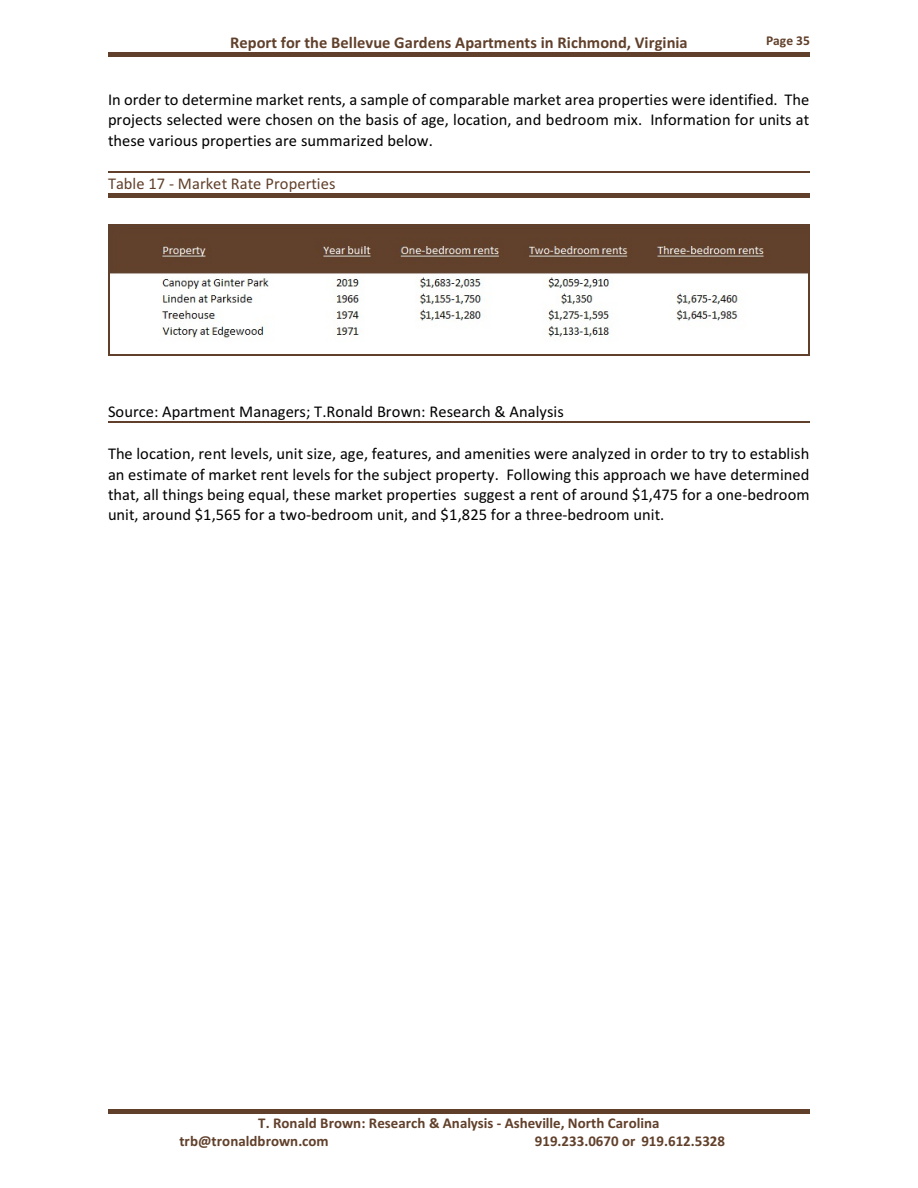
<style>
.page{position:relative;width:918px;height:1188px;background:#fff}
.page>*{position:absolute;margin:0;border:0;box-sizing:border-box;transform-origin:0 0}
.t1{font:16.5px/20.4px "Calibri";color:#000;text-align:justify}
.t2{font:700 16.5px "Calibri";color:#61402b}
.t3{font:16.5px "Calibri";color:#61402b}
.t4{font:700 15px/18.1px "Calibri";color:#61402b}
.t5{font:700 13.5px "Calibri";color:#61402b}
</style>
<div class="page">
<hr style="left:108px;top:53px;width:702px;height:4px;background:#61402b">
<img style="left:109px;top:226px;width:700px;height:128px">
<hr style="left:108px;top:224px;width:1px;height:131px;background:#61402b">
<hr style="left:809px;top:224px;width:1px;height:131px;background:#61402b">
<hr style="left:108px;top:224px;width:702px;height:2px;background:#61402b">
<hr style="left:108px;top:354px;width:702px;height:1px;background:#61402b">
<hr style="left:108px;top:171px;width:702px;height:2px;background:#61402b">
<hr style="left:108px;top:193px;width:702px;height:4px;background:#61402b">
<hr style="left:108px;top:421px;width:702px;height:2px;background:#61402b">
<hr style="left:108px;top:1109px;width:702px;height:4px;background:#61402b">
<p class="t2" style="left:230px;top:36px;width:459px">Report for the Bellevue Gardens Apartments in Richmond, Virginia</p>
<p class="t5" style="left:766px;top:35px;width:45px">Page 35</p>
<p class="t1" style="left:108px;top:91px;width:703px">In order to determine market rents, a sample of comparable market area properties were identified. The projects selected were chosen on the basis of age, location, and bedroom mix. Information for units at these various properties are summarized below.</p>
<p class="t3" style="left:108px;top:176px;width:229px">Table 17 - Market Rate Properties</p>
<p class="t1" style="left:108px;top:402px;width:457px">Source: Apartment Managers; T.Ronald Brown: Research &amp; Analysis</p>
<p class="t1" style="left:108px;top:445px;width:703px">The location, rent levels, unit size, age, features, and amenities were analyzed in order to try to establish an estimate of market rent levels for the subject property. Following this approach we have determined that, all things being equal, these market properties suggest a rent of around $1,475 for a one-bedroom unit, around $1,565 for a two-bedroom unit, and $1,825 for a three-bedroom unit.</p>
<p class="t4" style="left:179px;top:1115px;width:482px;text-indent:79px">T. Ronald Brown: Research &amp; Analysis - Asheville, North Carolina trb@tronaldbrown.com</p>
<p class="t4" style="left:535px;top:1133px;width:192px">919.233.0670 or 919.612.5328</p>
</div>
